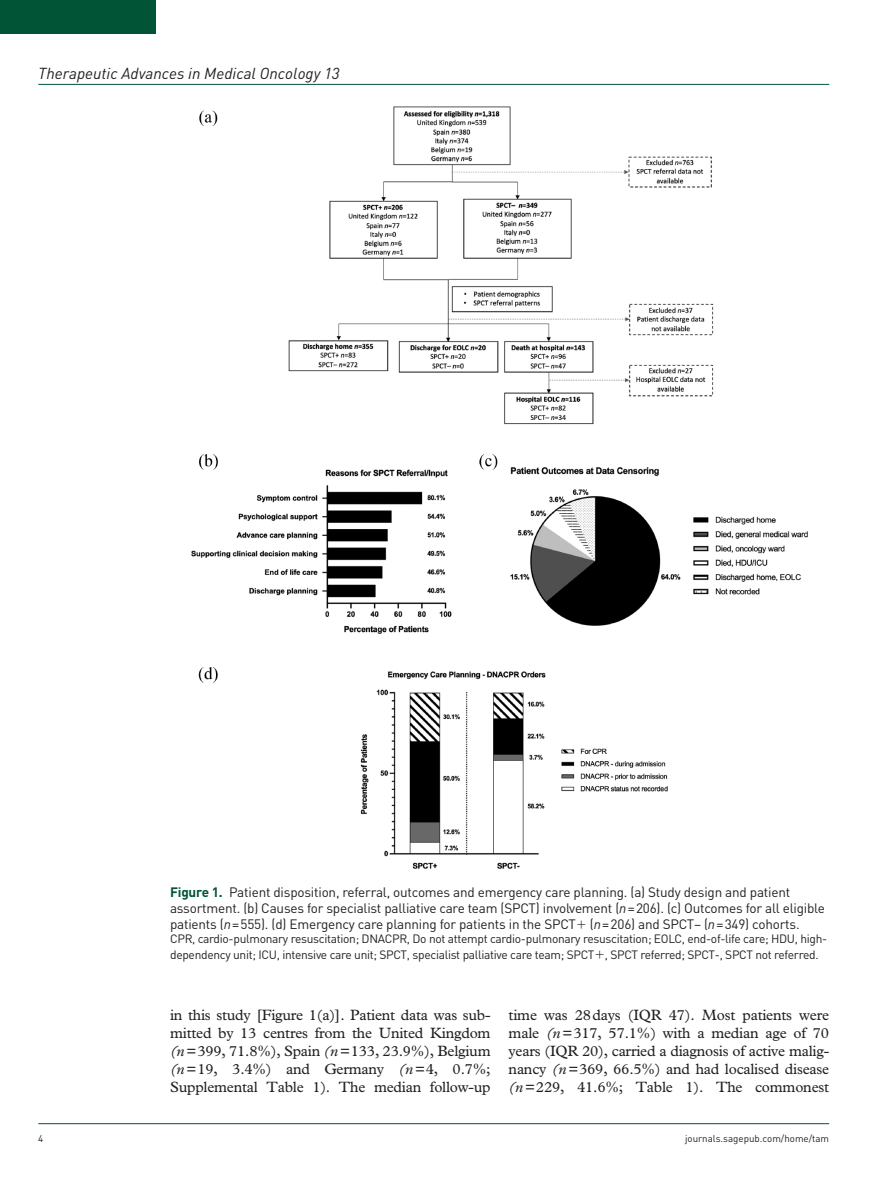
<style>
.page{position:relative;width:893px;height:1191px;background:#fff}
.page>*{position:absolute;margin:0;border:0;box-sizing:border-box;transform-origin:0 0}
.t1{font:italic 15.75px "DIN";color:#231f20}
.t2{font:15px/18px "Plantin Std";letter-spacing:-.015em;color:#231f20;text-align:justify}
.t3{font:13.5px/15.8px "DIN";letter-spacing:-.015em;color:#231f20}
.t4{font:12px/15.8px "DIN";letter-spacing:-.025em;color:#231f20}
.t5{font:9.75px "DIN";color:#231f20}
.s1{font-weight:700;color:#015436}
.s2{font-style:italic}
</style>
<div class="page">
<hr style="left:38px;top:84px;width:791px;height:1px;background:#015436">
<hr style="left:38px;top:1123px;width:791px;height:1px;background:#015436">
<div style="left:0;top:0;width:155px;height:34px;background:#015436"></div>
<img style="left:191px;top:106px;width:617px;height:763px">
<p class="t1" style="left:38px;top:63px;width:303px">Therapeutic Advances in Medical Oncology 13</p>
<p class="t3" style="left:170px;top:884px;width:656px"><span class="s1">Figure 1.</span> Patient disposition, referral, outcomes and emergency care planning. (a) Study design and patient assortment. (b) Causes for specialist palliative care team (SPCT) involvement (<span class="s2">n</span>=206). (c) Outcomes for all eligible patients (<span class="s2">n</span>=555). (d) Emergency care planning for patients in the SPCT (<span class="s2">n</span>=206) and SPCT− (<span class="s2">n</span>=349) cohorts.</p>
<p class="t4" style="left:170px;top:930px;width:659px">CPR, cardio-pulmonary resuscitation; DNACPR, Do not attempt cardio-pulmonary resuscitation; EOLC, end-of-life care; HDU, high&shy;dependency unit; ICU, intensive care unit; SPCT, specialist palliative care team; SPCT , SPCT referred; SPCT-, SPCT not referred.</p>
<p class="t2" style="left:170px;top:1006px;width:322px">in this study [Figure 1(a)]. Patient data was sub&shy;mitted by 13 centres from the United Kingdom <span class="s2">(n=</span>399, 71.8%), Spain <span class="s2">(n=</span>133, 23.9%), Belgium <span class="s2">(n=</span>19, 3.4%) and Germany <span class="s2">(n=</span>4, 0.7%; Supplemental Table 1). The median follow-up</p>
<p class="t2" style="left:509px;top:1006px;width:322px">time was 28days (IQR 47). Most patients were male <span class="s2">(n=</span>317, 57.1%) with a median age of 70 years (IQR 20), carried a diagnosis of active malig&shy;nancy <span class="s2">(n=</span>369, 66.5%) and had localised disease <span class="s2">(n=</span>229, 41.6%; Table 1). The commonest</p>
<p class="t5" style="left:38px;top:1132px;width:7px">4</p>
<p class="t5" style="left:685px;top:1132px;width:146px">journals.sagepub.com/home/tam</p>
</div>
